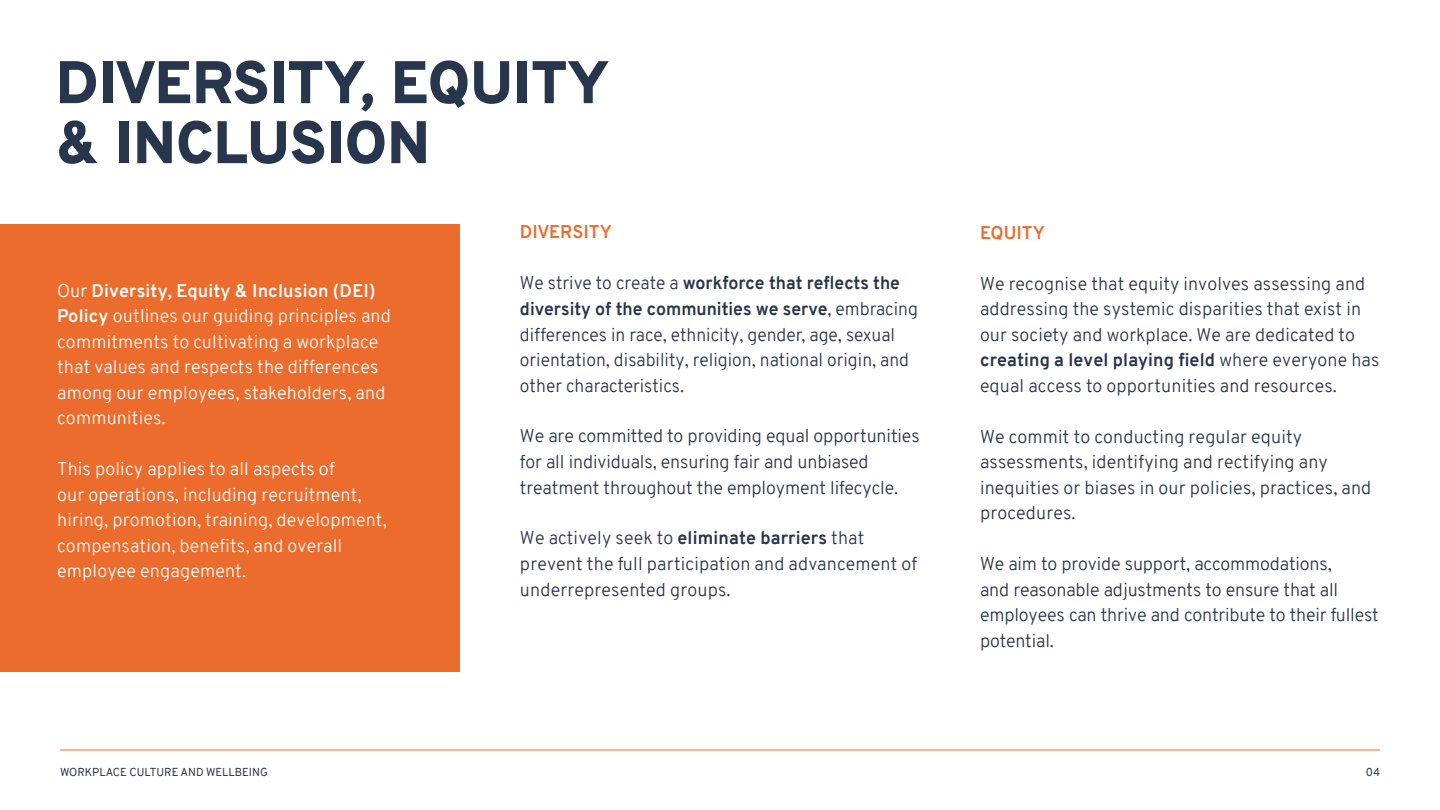
<style>
.page{position:relative;width:1440px;height:810px;background:#fff}
.page>*{position:absolute;margin:0;border:0;box-sizing:border-box;transform-origin:0 0}
.t1{font:900 60px/60px "Overpass";letter-spacing:-.01em;color:#27364d}
.t2{font:300 18px/25.5px "Overpass";color:#27364d}
.t3{font:300 18px/25.5px "Overpass";letter-spacing:.01em;color:#fff}
.t4{font:700 18px "Overpass";color:#eb6c2c}
.t5{font:11.25px "Overpass";color:#27364d}
.s1{font-weight:700}
</style>
<div class="page">
<hr style="left:60px;top:750px;width:1320px;height:1px;background:#eb6c2c">
<div style="left:0;top:225px;width:460px;height:447px;background:#eb6c2c"></div>
<h1 class="t1" style="left:55px;top:53px;width:555px">DIVERSITY, EQUITY &amp; INCLUSION</h1>
<p class="t3" style="left:57px;top:278px;width:335px">Our <span class="s1">Diversity, Equity &amp; Inclusion (DEI)<br>Policy</span> outlines our guiding principles and commitments to cultivating a workplace that values and respects the differences among our employees, stakeholders, and communities.</p>
<p class="t3" style="left:57px;top:456px;width:331px">This policy applies to all aspects of<br>our operations, including recruitment, hiring, promotion, training, development, compensation, benefits, and overall employee engagement.</p>
<p class="t5" style="left:60px;top:764px;width:209px">WORKPLACE CULTURE AND WELLBEING</p>
<p class="t4" style="left:520px;top:219px;width:93px">DIVERSITY</p>
<p class="t2" style="left:520px;top:271px;width:400px">We strive to create a <span class="s1">workforce that reflects the diversity of the communities we serve</span>, embracing differences in race, ethnicity, gender, age, sexual orientation, disability, religion, national origin, and other characteristics.</p>
<p class="t2" style="left:520px;top:424px;width:401px">We are committed to providing equal opportunities for all individuals, ensuring fair and unbiased treatment throughout the employment lifecycle.</p>
<p class="t2" style="left:520px;top:526px;width:399px">We actively seek to <span class="s1">eliminate barriers</span> that prevent the full participation and advancement of underrepresented groups.</p>
<p class="t4" style="left:980px;top:219px;width:66px">EQUITY</p>
<p class="t2" style="left:980px;top:271px;width:401px">We recognise that equity involves assessing and addressing the systemic disparities that exist in our society and workplace. We are dedicated to <span class="s1">creating a level playing field</span> where everyone has equal access to opportunities and resources.</p>
<p class="t2" style="left:980px;top:424px;width:393px">We commit to conducting regular equity assessments, identifying and rectifying any inequities or biases in our policies, practices, and procedures.</p>
<p class="t2" style="left:980px;top:551px;width:400px">We aim to provide support, accommodations,<br>and reasonable adjustments to ensure that all employees can thrive and contribute to their fullest potential.</p>
<p class="t5" style="left:1366px;top:764px;width:16px">04</p>
</div>
